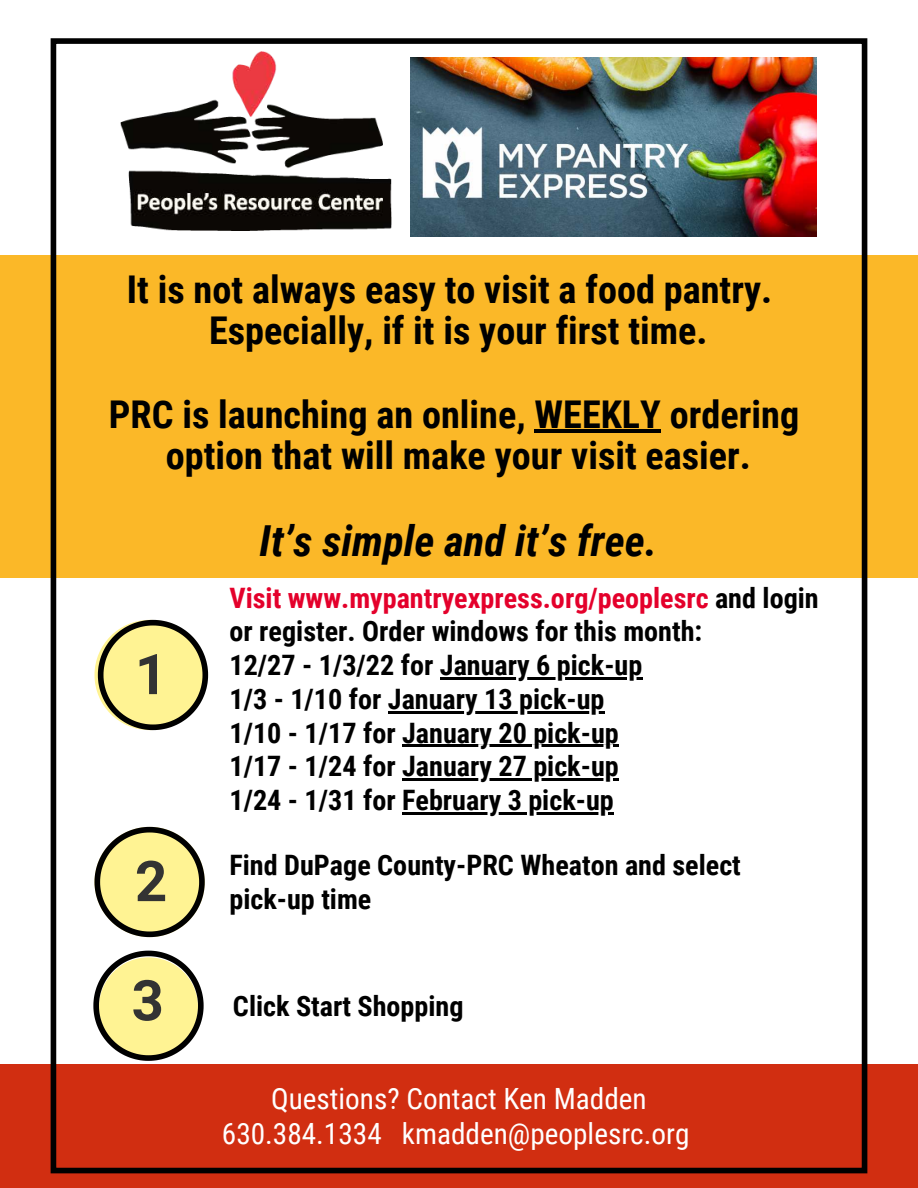
<style>
.page{position:relative;width:918px;height:1188px;background:#fff}
.page>*{position:absolute;margin:0;border:0;box-sizing:border-box;transform-origin:0 0}
.t1{font:700 56.25px/119.2px "Roboto";color:#333}
.t2{font:italic 700 42.75px "Roboto Condensed";color:#000}
.t3{font:700 38.25px/41.7px "Roboto Condensed";color:#000;text-align:center}
.t4{font:29.25px/34.8px "Roboto Condensed";color:#fff;text-align:center}
.t5{font:700 28.2px/33.8px "Roboto Condensed";color:#000}
.s1{color:#e4002b}
</style>
<div class="page">
<div style="left:0;top:1064px;width:918px;height:124px;background:#d12e11"></div>
<div style="left:0;top:255px;width:918px;height:323px;background:#fbb828"></div>
<svg style="left:98px;top:620px;width:110px;height:110px"></svg>
<hr style="left:535px;top:430px;width:126px;height:3px;background:#000">
<hr style="left:440px;top:677px;width:202px;height:2px;background:#000">
<hr style="left:388px;top:711px;width:217px;height:2px;background:#000">
<hr style="left:402px;top:745px;width:217px;height:2px;background:#000">
<hr style="left:402px;top:778px;width:217px;height:3px;background:#000">
<hr style="left:402px;top:812px;width:212px;height:2px;background:#000">
<svg style="left:94px;top:827px;width:111px;height:110px"></svg>
<svg style="left:93px;top:951px;width:111px;height:110px"></svg>
<img style="left:411px;top:57px;width:406px;height:179px">
<img style="left:120px;top:52px;width:272px;height:179px">
<div style="left:51px;top:38px;width:816px;height:1135px;border:6px solid #000"></div>
<h3 class="t3" style="left:127px;top:267px;width:647px">It is not always easy to visit a food pantry.<br>Especially, if it is your first time.</h3>
<h3 class="t3" style="left:109px;top:392px;width:692px">PRC is launching an online, WEEKLY ordering option that will make your visit easier.</h3>
<h1 class="t1" style="left:135px;top:612px;width:34px">1</h1>
<h2 class="t2" style="left:260px;top:511px;width:399px">It’s simple and it’s free.</h2>
<p class="t5" style="left:230px;top:580px;width:591px"><span class="s1">Visit www.mypantryexpress.org/peoplesrc</span> and login or register. Order windows for this month:<br>12/27 - 1/3/22 for January 6 pick-up<br>1/3 - 1/10 for January 13 pick-up<br>1/10 - 1/17 for January 20 pick-up<br>1/17 - 1/24 for January 27 pick-up<br>1/24 - 1/31 for February 3 pick-up</p>
<h1 class="t1" style="left:132px;top:819px;width:37px">2<br>3</h1>
<p class="t5" style="left:230px;top:847px;width:513px">Find DuPage County-PRC Wheaton and select pick-up time</p>
<p class="t5" style="left:233px;top:988px;width:232px">Click Start Shopping</p>
<p class="t4" style="left:222px;top:1080px;width:469px">Questions? Contact Ken Madden<br>630.384.1334 kmadden@peoplesrc.org</p>
</div>
